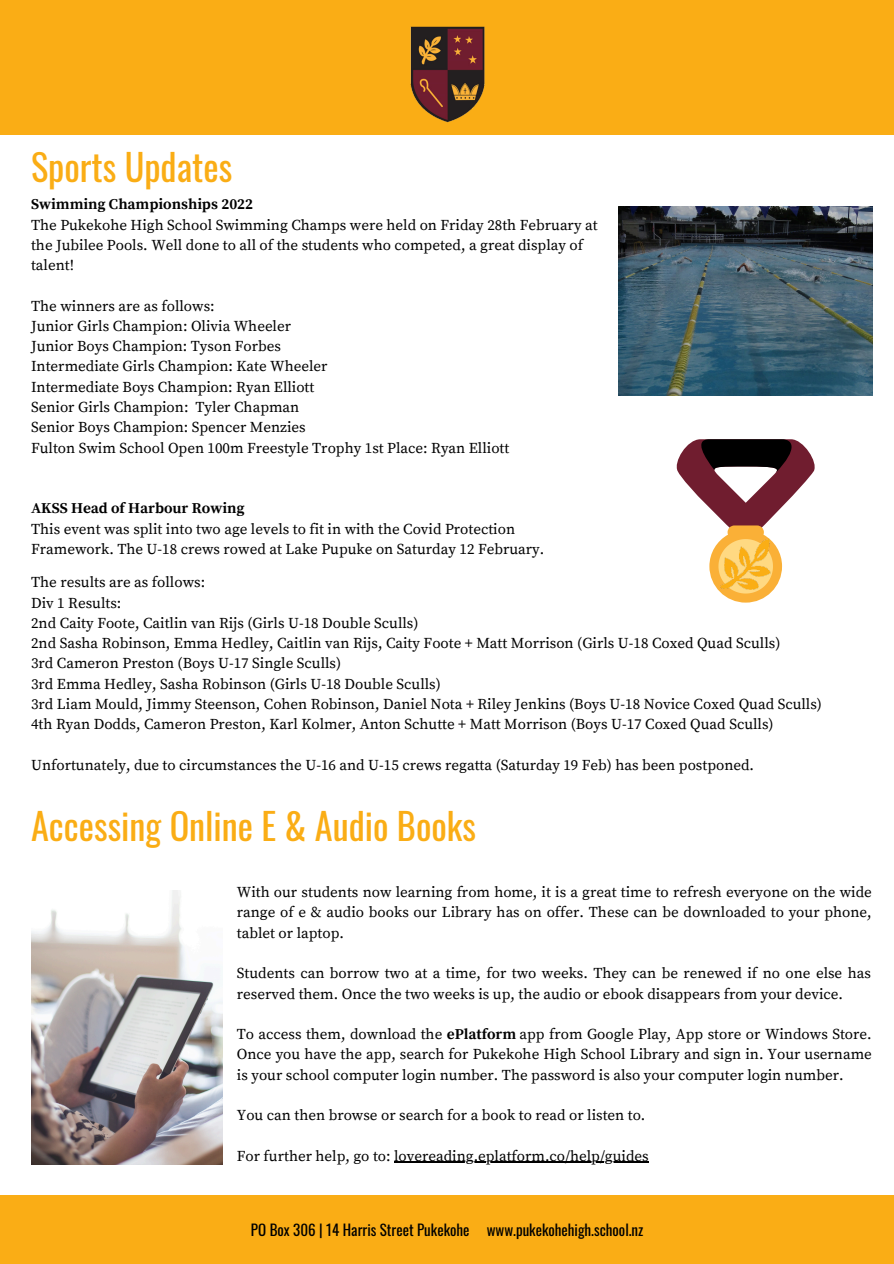
<style>
.page{position:relative;width:894px;height:1264px;background:#fff}
.page>*{position:absolute;margin:0;border:0;box-sizing:border-box;transform-origin:0 0}
.t1{font:36.3px "Oswald";color:#faad15}
.t2{font:15px/20.2px "Source Serif Pro";color:#000}
.t3{font:15px "Oswald";color:#000}
.t4{font:700 15px "Source Serif Pro";color:#000}
.s1{font-weight:700}
</style>
<div class="page">
<div style="left:0;top:1195px;width:893px;height:68px;background:#faad15"></div>
<div style="left:0;top:0;width:893px;height:134px;background:#faad15"></div>
<img style="left:410px;top:26px;width:75px;height:96px">
<img style="left:618px;top:206px;width:254px;height:190px">
<svg style="left:676px;top:439px;width:139px;height:163px"></svg>
<img style="left:720px;top:536px;width:50px;height:60px">
<hr style="left:394px;top:1161px;width:254px;height:1px;background:#000">
<img style="left:31px;top:890px;width:191px;height:274px">
<h1 class="t1" style="left:31px;top:135px;width:203px">Sports Updates</h1>
<p class="t4" style="left:31px;top:195px;width:223px">Swimming Championships 2022</p>
<p class="t2" style="left:31px;top:215px;width:568px">The Pukekohe High School Swimming Champs were held on Friday 28th February at the Jubilee Pools. Well done to all of the students who competed, a great display of talent!</p>
<p class="t2" style="left:31px;top:296px;width:479px">The winners are as follows:<br>Junior Girls Champion: Olivia Wheeler<br>Junior Boys Champion: Tyson Forbes<br>Intermediate Girls Champion: Kate Wheeler<br>Intermediate Boys Champion: Ryan Elliott<br>Senior Girls Champion: Tyler Chapman<br>Senior Boys Champion: Spencer Menzies<br>Fulton Swim School Open 100m Freestyle Trophy 1st Place: Ryan Elliott</p>
<p class="t4" style="left:31px;top:499px;width:215px">AKSS Head of Harbour Rowing</p>
<p class="t2" style="left:31px;top:519px;width:514px">This event was split into two age levels to fit in with the Covid Protection<br>Framework. The U-18 crews rowed at Lake Pupuke on Saturday 12 February.</p>
<p class="t2" style="left:31px;top:572px;width:792px">The results are as follows:<br>Div 1 Results:<br>2nd Caity Foote, Caitlin van Rijs (Girls U-18 Double Sculls)<br>2nd Sasha Robinson, Emma Hedley, Caitlin van Rijs, Caity Foote + Matt Morrison (Girls U-18 Coxed Quad Sculls)<br>3rd Cameron Preston (Boys U-17 Single Sculls)<br>3rd Emma Hedley, Sasha Robinson (Girls U-18 Double Sculls)<br>3rd Liam Mould, Jimmy Steenson, Cohen Robinson, Daniel Nota + Riley Jenkins (Boys U-18 Novice Coxed Quad Sculls)<br>4th Ryan Dodds, Cameron Preston, Karl Kolmer, Anton Schutte + Matt Morrison (Boys U-17 Coxed Quad Sculls)</p>
<p class="t2" style="left:31px;top:755px;width:724px">Unfortunately, due to circumstances the U-16 and U-15 crews regatta (Saturday 19 Feb) has been postponed.</p>
<h1 class="t1" style="left:31px;top:793px;width:446px">Accessing Online E &amp; Audio Books</h1>
<p class="t2" style="left:237px;top:882px;width:636px;text-align:justify">With our students now learning from home, it is a great time to refresh everyone on the wide range of e &amp; audio books our Library has on offer. These can be downloaded to your phone, tablet or laptop.</p>
<p class="t2" style="left:237px;top:963px;width:635px">Students can borrow two at a time, for two weeks. They can be renewed if no one else has reserved them. Once the two weeks is up, the audio or ebook disappears from your device.</p>
<p class="t2" style="left:237px;top:1024px;width:636px;text-align:justify">To access them, download the <span class="s1">ePlatform</span> app from Google Play, App store or Windows Store.<br>Once you have the app, search for Pukekohe High School Library and sign in. Your username is your school computer login number. The password is also your computer login number.</p>
<p class="t2" style="left:237px;top:1105px;width:410px">You can then browse or search for a book to read or listen to.</p>
<p class="t2" style="left:237px;top:1146px;width:413px">For further help, go to: lovereading.eplatform.co/help/guides</p>
<p class="t3" style="left:251px;top:1216px;width:394px">PO Box 306 | 14 Harris Street Pukekohe www.pukekohehigh.school.nz</p>
</div>
